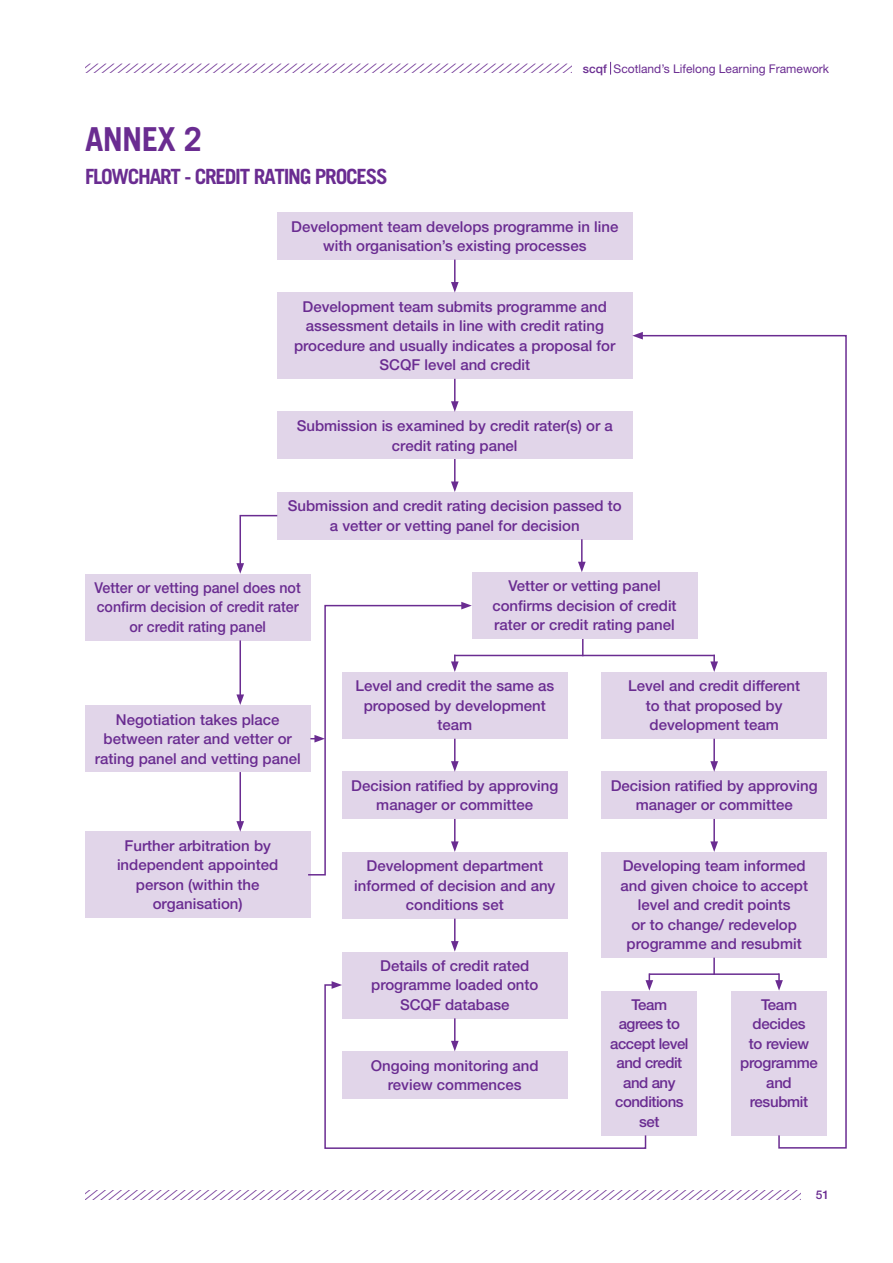
<style>
.page{position:relative;width:893px;height:1263px;background:#fff}
.page>*{position:absolute;margin:0;border:0;box-sizing:border-box;transform-origin:0 0}
.t1{font:700 33px "Trade Gothic LT Std";color:#6a2c91}
.t2{font:italic 300 23.85px "Helvetica Neue LT Std";color:#6a2c91}
.t3{font:700 21px "Trade Gothic LT Std";letter-spacing:-.06em;color:#6a2c91}
.t4{font:500 15px/19.5px "Helvetica Neue LT Std";color:#6a2c91;text-align:center}
.t5{font:500 15px/19.5px "Helvetica Neue LT Std";color:#6a2c91;text-align:center;scale:.95 1}
.t6{font:500 15px/19.5px "Helvetica Neue LT Std";letter-spacing:-.03em;color:#6a2c91;text-align:center}
.t7{font:500 15px/19.5px "Helvetica Neue LT Std";letter-spacing:-.02em;color:#6a2c91;text-align:center}
.t8{font:12px "Helvetica Neue LT Std";color:#6a2c91}
.t9{font:500 12px "Helvetica Neue LT Std";color:#6a2c91}
.s1{font-weight:500}
</style>
<div class="page">
<svg style="left:610px;top:62px;width:1px;height:13px"></svg>
<div style="left:277px;top:212px;width:355px;height:48px;background:#e1d5e9"></div>
<div style="left:277px;top:293px;width:355px;height:86px;background:#e1d5e9"></div>
<div style="left:277px;top:412px;width:355px;height:47px;background:#e1d5e9"></div>
<div style="left:277px;top:492px;width:355px;height:47px;background:#e1d5e9"></div>
<div style="left:85px;top:574px;width:225px;height:66px;background:#e1d5e9"></div>
<div style="left:472px;top:572px;width:225px;height:67px;background:#e1d5e9"></div>
<div style="left:342px;top:672px;width:225px;height:67px;background:#e1d5e9"></div>
<div style="left:342px;top:952px;width:225px;height:66px;background:#e1d5e9"></div>
<div style="left:601px;top:672px;width:226px;height:67px;background:#e1d5e9"></div>
<div style="left:85px;top:705px;width:225px;height:67px;background:#e1d5e9"></div>
<div style="left:85px;top:832px;width:225px;height:86px;background:#e1d5e9"></div>
<div style="left:601px;top:772px;width:226px;height:47px;background:#e1d5e9"></div>
<div style="left:342px;top:772px;width:225px;height:47px;background:#e1d5e9"></div>
<div style="left:601px;top:852px;width:226px;height:106px;background:#e1d5e9"></div>
<div style="left:342px;top:852px;width:225px;height:67px;background:#e1d5e9"></div>
<hr style="left:454px;top:260px;width:2px;height:24px;background:#6a2c91">
<svg style="left:451px;top:282px;width:8px;height:11px"></svg>
<hr style="left:454px;top:379px;width:2px;height:25px;background:#6a2c91">
<svg style="left:451px;top:401px;width:8px;height:11px"></svg>
<hr style="left:454px;top:459px;width:2px;height:25px;background:#6a2c91">
<svg style="left:451px;top:481px;width:8px;height:11px"></svg>
<hr style="left:581px;top:539px;width:2px;height:25px;background:#6a2c91">
<svg style="left:578px;top:562px;width:8px;height:10px"></svg>
<hr style="left:454px;top:919px;width:2px;height:24px;background:#6a2c91">
<svg style="left:451px;top:941px;width:8px;height:11px"></svg>
<hr style="left:239px;top:640px;width:2px;height:57px;background:#6a2c91">
<svg style="left:236px;top:694px;width:8px;height:11px"></svg>
<hr style="left:239px;top:772px;width:2px;height:51px;background:#6a2c91">
<svg style="left:236px;top:821px;width:8px;height:11px"></svg>
<svg style="left:236px;top:514px;width:43px;height:60px"></svg>
<hr style="left:454px;top:655px;width:261px;height:1px;background:#6a2c91">
<svg style="left:582px;top:639px;width:1px;height:16px"></svg>
<svg style="left:307px;top:602px;width:165px;height:274px"></svg>
<svg style="left:324px;top:983px;width:315px;height:166px"></svg>
<svg style="left:332px;top:981px;width:10px;height:8px"></svg>
<svg style="left:639px;top:334px;width:208px;height:815px"></svg>
<svg style="left:632px;top:332px;width:11px;height:7px"></svg>
<h2 class="t2" style="left:68px;top:58px;width:844px">///////////////////////////////////////////////////////////////////////////////////////////////////////</h2>
<p class="t8" style="left:583px;top:61px;width:248px"><span class="s1">scqf</span> Scotland’s Lifelong Learning Framework</p>
<h1 class="t1" style="left:85px;top:119px;width:119px">ANN EX 2</h1>
<h3 class="t3" style="left:85px;top:163px;width:55px">FLOWCHAR</h3>
<h3 class="t3" style="left:171px;top:163px;width:207px">T - CREDIT RATING PROCESS</h3>
<p class="t4" style="left:291px;top:216px;width:329px">Development team develops programme in line with organisation’s existing processes</p>
<p class="t4" style="left:294px;top:297px;width:323px">Development team submits programme and assessment details in line with credit rating procedure and usually indicates a proposal for SCQF level and credit</p>
<p class="t4" style="left:297px;top:416px;width:318px">Submission is examined by credit rater(s) or a credit rating panel</p>
<p class="t4" style="left:288px;top:496px;width:336px">Submission and credit rating decision passed to a vetter or vetting panel for decision</p>
<p class="t5" style="left:95px;top:578px;width:219px">Vetter or vetting panel does not confirm decision of credit rater or credit rating panel</p>
<p class="t4" style="left:492px;top:576px;width:186px">Vetter or vetting panel confirms decision of credit rater or credit rating panel</p>
<p class="t4" style="left:355px;top:676px;width:200px">Level and credit the same as proposed by development team</p>
<p class="t4" style="left:628px;top:676px;width:174px">Level and credit different to that proposed by</p>
<p class="t4" style="left:116px;top:709px;width:165px">Negotiation takes place</p>
<p class="t4" style="left:650px;top:715px;width:131px">development team</p>
<p class="t4" style="left:95px;top:729px;width:207px">between rater and vetter or rating panel and vetting panel</p>
<p class="t4" style="left:117px;top:836px;width:163px">Further arbitration by independent appointed person (within the organisation)</p>
<p class="t4" style="left:351px;top:776px;width:209px">Decision ratified by approving manager or committee</p>
<p class="t4" style="left:354px;top:856px;width:203px">Development department informed of decision and any conditions set</p>
<p class="t4" style="left:371px;top:955px;width:169px">Details of credit rated programme loaded onto<br>SCQF database</p>
<p class="t4" style="left:371px;top:1055px;width:169px">Ongoing monitoring and review commences</p>
<p class="t4" style="left:611px;top:776px;width:209px">Decision ratified by approving manager or committee</p>
<p class="t4" style="left:620px;top:856px;width:189px">Developing team informed and given choice to accept level and credit points<br>or to change/ redevelop programme and resubmit</p>
<p class="t6" style="left:610px;top:995px;width:80px">Team agrees to accept level and credit and any conditions set</p>
<p class="t7" style="left:740px;top:995px;width:79px">Team decides<br>to review programme and resubmit</p>
<h2 class="t2" style="left:68px;top:1184px;width:844px">///////////////////////////////////////////////////////////////////////////////////////////////////////</h2>
<p class="t9" style="left:816px;top:1187px;width:15px">51</p>
</div>
